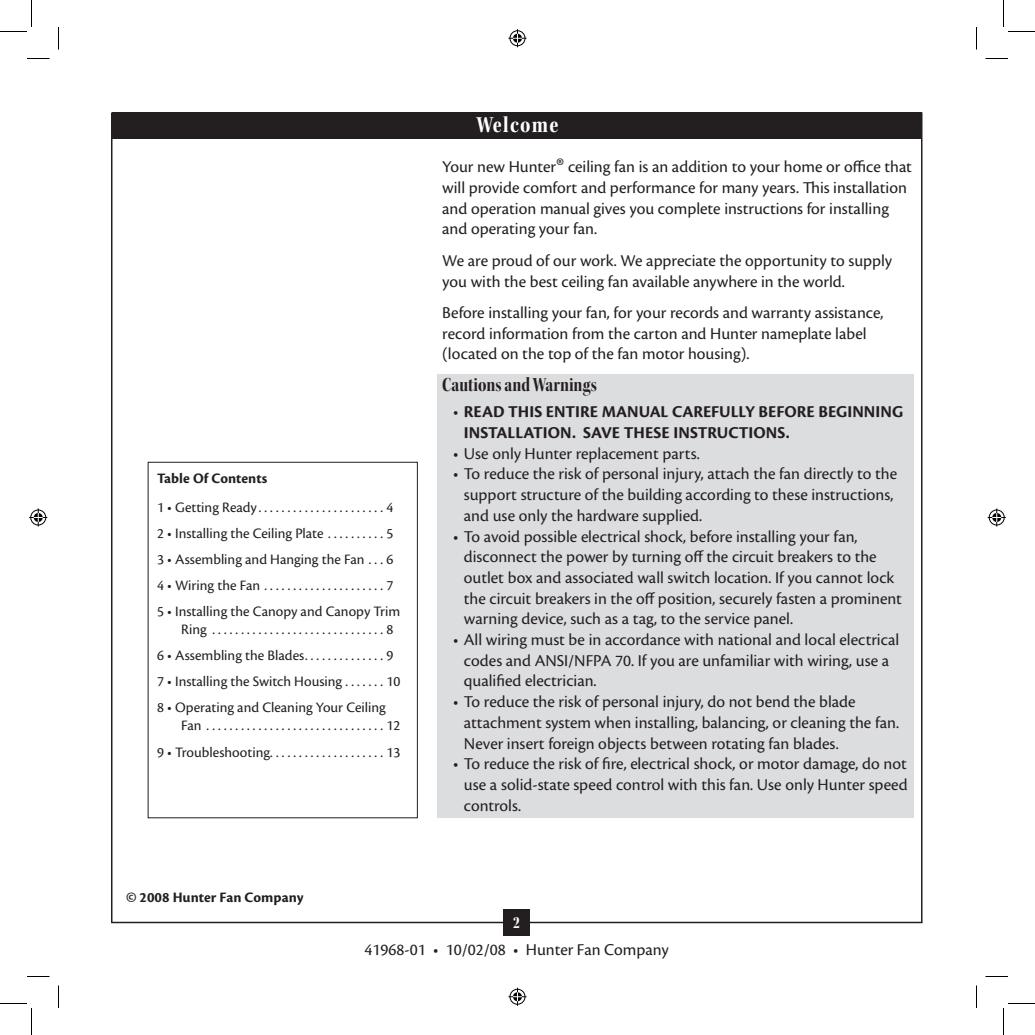
<style>
.page{position:relative;width:1035px;height:1035px;background:#fff}
.page>*{position:absolute;margin:0;border:0;box-sizing:border-box;transform-origin:0 0}
.Page_Title{font:24px "Kepler Std Bold Cn Subh";letter-spacing:.055em;color:#fff}
.Head_2{font:21px "Kepler Std Bold Cn Disp";color:#231f20}
.t1{font:18px "Kepler Std Bold Cn Disp";color:#fff}
.Bullet___1{font:17.25px/20.7px "Cronos Pro";color:#231f20}
.Body_Text{font:17.25px/20.7px "Cronos Pro";color:#231f20}
.Bullet___1-2{font:700 17.25px/20.7px "Cronos Pro";color:#231f20}
.TOC_Text{font:15px/18px "Cronos Pro";color:#231f20}
.TOC_Title{font:700 15px "Cronos Pro";color:#231f20}
.s1{font-size:25.8px}
.s2{font-weight:400}
</style>
<div class="page">
<div style="left:112px;top:112px;width:810px;height:28px;background:#231f20"></div>
<hr style="left:111px;top:112px;width:1px;height:810px;background:#231f20">
<hr style="left:111px;top:922px;width:811px;height:1px;background:#231f20">
<div style="left:503px;top:909px;width:27px;height:27px;background:#231f20"></div>
<hr style="left:921px;top:112px;width:2px;height:810px;background:#231f20">
<div style="left:148px;top:462px;width:270px;height:356px;border:1px solid #231f20"></div>
<div style="left:437px;top:374px;width:477px;height:444px;background:#dcdddf"></div>
<svg style="left:27px;top:58px;width:23px;height:1px"></svg>
<svg style="left:986px;top:58px;width:22px;height:1px"></svg>
<svg style="left:27px;top:976px;width:23px;height:1px"></svg>
<svg style="left:986px;top:976px;width:22px;height:1px"></svg>
<svg style="left:58px;top:27px;width:1px;height:23px"></svg>
<svg style="left:58px;top:986px;width:1px;height:22px"></svg>
<svg style="left:976px;top:27px;width:1px;height:23px"></svg>
<svg style="left:976px;top:986px;width:1px;height:22px"></svg>
<svg style="left:0;top:0;width:32px;height:32px"></svg>
<svg style="left:0;top:1003px;width:32px;height:32px"></svg>
<svg style="left:1003px;top:0;width:32px;height:32px"></svg>
<svg style="left:1003px;top:1003px;width:32px;height:32px"></svg>
<svg style="left:508px;top:29px;width:18px;height:18px"></svg>
<svg style="left:508px;top:988px;width:18px;height:18px"></svg>
<svg style="left:29px;top:508px;width:18px;height:18px"></svg>
<svg style="left:988px;top:508px;width:18px;height:18px"></svg>
<p class="TOC_Title" style="left:157px;top:470px;width:112px">Table Of Contents</p>
<p class="TOC_Text" style="left:157px;top:498px;width:238px">1 • Getting Ready . . . . . . . . . . . . . . . . . . . . . . 4</p>
<p class="TOC_Text" style="left:157px;top:524px;width:238px">2 • Installing the Ceiling Plate . . . . . . . . . . 5</p>
<p class="TOC_Text" style="left:157px;top:550px;width:238px">3 • Assembling and Hanging the Fan . . . 6</p>
<p class="TOC_Text" style="left:157px;top:576px;width:238px">4 • Wiring the Fan . . . . . . . . . . . . . . . . . . . . . 7</p>
<p class="TOC_Text" style="left:181px;top:603px;width:221px;text-indent:-24px">5 • Installing the Canopy and Canopy Trim<br>Ring . . . . . . . . . . . . . . . . . . . . . . . . . . . . . . 8</p>
<p class="TOC_Text" style="left:157px;top:647px;width:238px">6 • Assembling the Blades . . . . . . . . . . . . . . 9</p>
<p class="TOC_Text" style="left:157px;top:673px;width:245px">7 • Installing the Switch Housing . . . . . . . 10</p>
<p class="TOC_Text" style="left:181px;top:699px;width:221px;text-indent:-24px">8 • Operating and Cleaning Your Ceiling<br>Fan . . . . . . . . . . . . . . . . . . . . . . . . . . . . . . . 12</p>
<p class="TOC_Text" style="left:157px;top:743px;width:245px">9 • Troubleshooting . . . . . . . . . . . . . . . . . . . . 13</p>
<p class="TOC_Title" style="left:126px;top:888px;width:179px">© 2008 Hunter Fan Company</p>
<p class="Page_Title" style="left:476px;top:112px;width:84px">Welcome</p>
<p class="Body_Text" style="left:442px;top:157px;width:471px">Your new Hunter<span class="s1">®</span> ceiling fan is an addition to your home or office that will provide comfort and performance for many years. This installation and operation manual gives you complete instructions for installing and operating your fan.</p>
<p class="Body_Text" style="left:442px;top:250px;width:451px">We are proud of our work. We appreciate the opportunity to supply you with the best ceiling fan available anywhere in the world.</p>
<p class="Body_Text" style="left:442px;top:302px;width:443px">Before installing your fan, for your records and warranty assistance, record information from the carton and Hunter nameplate label (located on the top of the fan motor housing).</p>
<p class="Head_2" style="left:442px;top:373px;width:156px">Cautions and Warnings</p>
<p class="Bullet___1-2" style="left:464px;top:402px;width:441px;text-indent:-11px"><span class="s2">•</span> READ THIS ENTIRE MANUAL CAREFULLY BEFORE BEGINNING<br>INSTALLATION. SAVE THESE INSTRUCTIONS.</p>
<p class="Bullet___1" style="left:453px;top:443px;width:248px">• Use only Hunter replacement parts.</p>
<p class="Bullet___1" style="left:464px;top:464px;width:435px;text-indent:-11px">• To reduce the risk of personal injury, attach the fan directly to the support structure of the building according to these instructions, and use only the hardware supplied.</p>
<p class="Bullet___1" style="left:464px;top:526px;width:440px;text-indent:-11px">• To avoid possible electrical shock, before installing your fan, disconnect the power by turning off the circuit breakers to the outlet box and associated wall switch location. If you cannot lock the circuit breakers in the off position, securely fasten a prominent warning device, such as a tag, to the service panel.</p>
<p class="Bullet___1" style="left:464px;top:629px;width:437px;text-indent:-11px">• All wiring must be in accordance with national and local electrical codes and ANSI/NFPA 70. If you are unfamiliar with wiring, use a qualified electrician.</p>
<p class="Bullet___1" style="left:464px;top:691px;width:437px;text-indent:-11px">• To reduce the risk of personal injury, do not bend the blade attachment system when installing, balancing, or cleaning the fan.<br>Never insert foreign objects between rotating fan blades.</p>
<p class="Bullet___1" style="left:464px;top:754px;width:445px;text-align:justify;text-indent:-11px">• To reduce the risk of fire, electrical shock, or motor damage, do not use a solid-state speed control with this fan. Use only Hunter speed controls.</p>
<p class="t1" style="left:513px;top:913px;width:8px">2</p>
<p class="Body_Text" style="left:365px;top:939px;width:306px">41968-01 • 10/02/08 • Hunter Fan Company</p>
</div>
